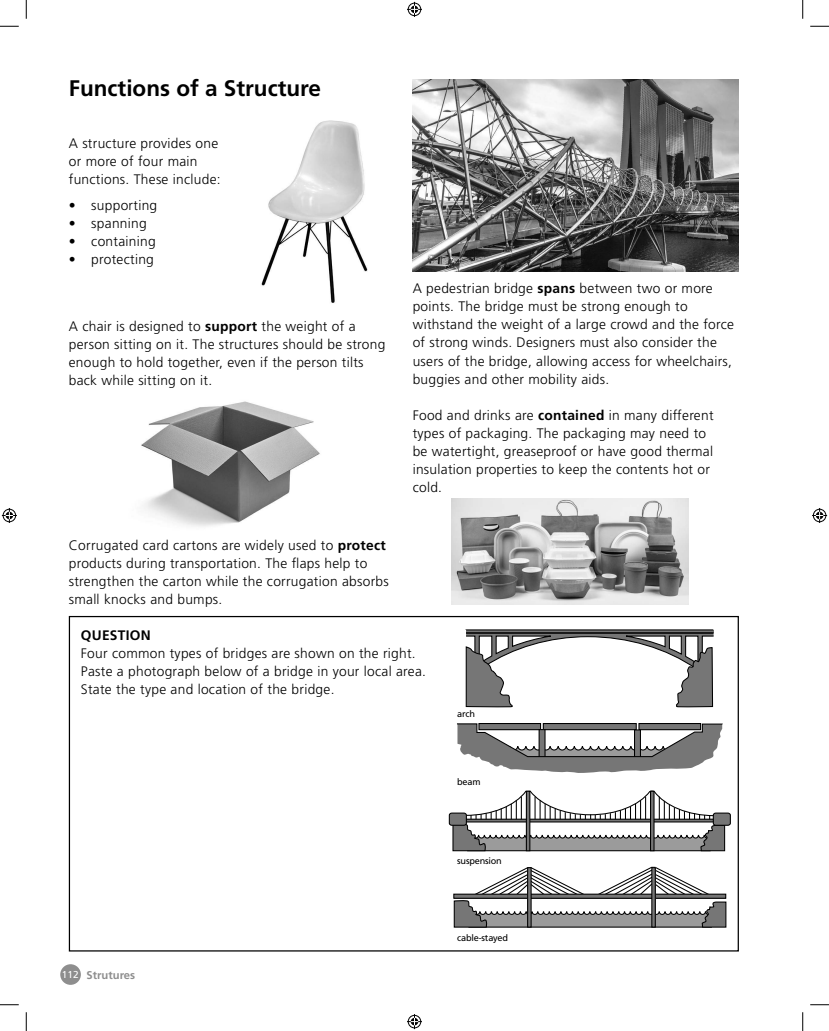
<style>
.page{position:relative;width:829px;height:1031px;background:#fff}
.page>*{position:absolute;margin:0;border:0;box-sizing:border-box;transform-origin:0 0}
.Heading{font:700 22.5px "Frutiger LT Std";color:#000}
.Body_Text{font:300 13.75px/18.1px "Frutiger LT Std";letter-spacing:.02em;color:#000}
.Body_Text-2{font:700 13.75px "Frutiger LT Std";letter-spacing:.02em;color:#000}
.t1{font:700 11.25px "Frutiger LT Std";color:#8e8e8e}
.t2{font:9.12px "Frutiger LT Std";letter-spacing:-.02em;color:#000}
.s1{font-weight:700}
.s2{font-weight:400;font-size:10px;color:#fff}
</style>
<div class="page">
<div style="left:60px;top:964px;width:21px;height:20px;background:#8e8e8e;border-radius:50%"></div>
<img style="left:141px;top:401px;width:179px;height:126px">
<img style="left:261px;top:120px;width:107px;height:183px">
<hr style="left:466px;top:630px;width:247px;height:3px;background:#767676">
<hr style="left:466px;top:629px;width:247px;height:1px;background:#000">
<div style="left:449px;top:813px;width:17px;height:12px;background:#767676;border-radius:2px"></div>
<div style="left:449px;top:812px;width:18px;height:13px;border:1px solid #000;border-radius:2px"></div>
<div style="left:713px;top:813px;width:17px;height:12px;background:#767676;border-radius:2px"></div>
<div style="left:712px;top:812px;width:18px;height:13px;border:1px solid #000;border-radius:2px"></div>
<svg style="left:452px;top:632px;width:275px;height:296px"></svg>
<div style="left:527px;top:867px;width:4px;height:60px;border:1px solid #000"></div>
<img style="left:412px;top:79px;width:326px;height:193px">
<img style="left:452px;top:498px;width:236px;height:106px">
<svg style="left:0;top:25px;width:19px;height:2px"></svg>
<svg style="left:810px;top:25px;width:18px;height:2px"></svg>
<svg style="left:0;top:1004px;width:19px;height:1px"></svg>
<svg style="left:810px;top:1004px;width:18px;height:1px"></svg>
<svg style="left:25px;top:0;width:2px;height:19px"></svg>
<svg style="left:25px;top:1012px;width:2px;height:18px"></svg>
<svg style="left:802px;top:0;width:1px;height:19px"></svg>
<svg style="left:802px;top:1012px;width:1px;height:18px"></svg>
<svg style="left:407px;top:2px;width:15px;height:15px"></svg>
<svg style="left:407px;top:1014px;width:15px;height:15px"></svg>
<svg style="left:2px;top:508px;width:15px;height:15px"></svg>
<svg style="left:812px;top:508px;width:15px;height:15px"></svg>
<p class="Heading" style="left:69px;top:75px;width:254px">Functions of a Structure</p>
<p class="Body_Text" style="left:69px;top:134px;width:153px">A structure provides one or more of four main functions. These include:</p>
<p class="Body_Text" style="left:69px;top:196px;width:90px">• supporting</p>
<p class="Body_Text" style="left:69px;top:214px;width:79px">• spanning</p>
<p class="Body_Text" style="left:69px;top:232px;width:88px">• containing</p>
<p class="Body_Text" style="left:69px;top:250px;width:87px">• protecting</p>
<p class="Body_Text" style="left:69px;top:317px;width:318px">A chair is designed to <span class="s1">support</span> the weight of a person sitting on it. The structures should be strong enough to hold together, even if the person tilts back while sitting on it.</p>
<p class="Body_Text" style="left:69px;top:536px;width:321px">Corrugated card cartons are widely used to <span class="s1">protect </span>products during transportation. The flaps help to strengthen the carton while the corrugation absorbs small knocks and bumps.</p>
<p class="Body_Text" style="left:412px;top:279px;width:323px">A pedestrian bridge <span class="s1">spans</span> between two or more points. The bridge must be strong enough to withstand the weight of a large crowd and the force of strong winds. Designers must also consider the users of the bridge, allowing access for wheelchairs, buggies and other mobility aids.</p>
<p class="Body_Text" style="left:412px;top:406px;width:302px">Food and drinks are <span class="s1">contained</span> in many different types of packaging. The packaging may need to be watertight, greaseproof or have good thermal insulation properties to keep the contents hot or cold.</p>
<p class="Body_Text-2" style="left:81px;top:627px;width:71px">QUESTION</p>
<p class="Body_Text" style="left:81px;top:644px;width:346px">Four common types of bridges are shown on the right.<br>Paste a photograph below of a bridge in your local area.<br>State the type and location of the bridge.</p>
<p class="t1" style="left:62px;top:968px;width:75px"><span class="s2">112</span> Strutures</p>
<p class="t2" style="left:457px;top:708px;width:19px">arch</p>
<p class="t2" style="left:457px;top:776px;width:25px">beam</p>
<p class="t2" style="left:457px;top:855px;width:46px">suspension</p>
<p class="t2" style="left:457px;top:932px;width:52px">cable-stayed</p>
</div>
